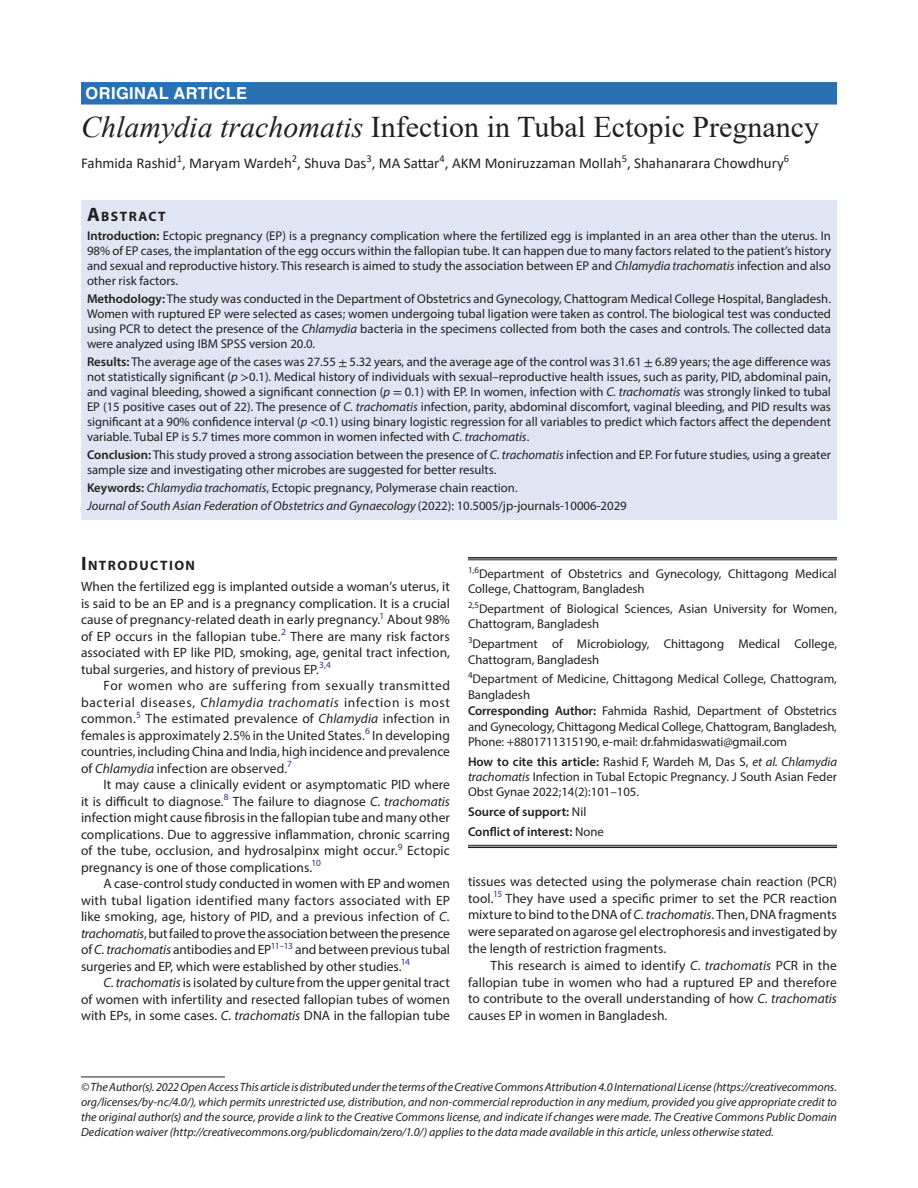
<style>
.page{position:relative;width:918px;height:1188px;background:#fff}
.page>*{position:absolute;margin:0;border:0;box-sizing:border-box;transform-origin:0 0}
.t1{font:30px "Times New Roman";color:#231f20}
.ArticleType{font:700 16.5px "Helvetica LT Std";letter-spacing:.025em;color:#fff}
.AuthorName{font:15px "Calibri";color:#231f20}
.Head-1-first{font:700 13.65px "Myriad Pro";letter-spacing:.105em;color:#231f20}
.AbstractTitle{font:700 13.65px "Myriad Pro";letter-spacing:.105em;color:#231f20}
.Para-Indent{font:13.5px/16.5px "Myriad Pro";color:#231f20;text-align:justify}
.Para-NoIndent{font:13.5px/16.5px "Myriad Pro";letter-spacing:.005em;color:#231f20;text-align:justify}
.Abstract-Para-first{font:12.75px/15px "Myriad Pro";color:#231f20;text-align:justify}
.Affiliation{font:12.75px/15.3px "Myriad Pro";color:#231f20}
.Corresponding_Author{font:12.75px/15.3px "Myriad Pro";letter-spacing:-.01em;color:#231f20;text-align:justify}
.How_to_Cite{font:12.75px/15.3px "Myriad Pro";color:#231f20;text-align:justify}
.JT_DOI{font:italic 12.75px "Myriad Pro";color:#231f20}
.Affiliation-first{font:12.75px/15.3px "Myriad Pro";color:#231f20}
.Keywords{font:12.75px "Myriad Pro";color:#231f20}
.COI{font:600 12.75px "Myriad Pro";color:#231f20}
.Source{font:600 12.75px "Myriad Pro";color:#231f20}
.FootNote{font:italic 12px/15px "Myriad Pro";color:#231f20;text-align:justify}
.s1{font-style:italic}
.s2{font-size:19.5px}
.s3{font-weight:600}
.s4{font-family:"STIX General"}
.s5{font-style:normal}
.s6{font-weight:400}
</style>
<div class="page">
<div style="left:81px;top:82px;width:756px;height:23px;background:#2971b2"></div>
<div style="left:81px;top:200px;width:756px;height:26px;background:#dfe5f2"></div>
<div style="left:81px;top:225px;width:756px;height:69px;background:#dfe5f2"></div>
<div style="left:81px;top:288px;width:756px;height:69px;background:#dfe5f2"></div>
<div style="left:81px;top:351px;width:756px;height:99px;background:#dfe5f2"></div>
<div style="left:81px;top:444px;width:756px;height:39px;background:#dfe5f2"></div>
<div style="left:81px;top:477px;width:756px;height:24px;background:#dfe5f2"></div>
<div style="left:81px;top:495px;width:756px;height:24px;background:#dfe5f2"></div>
<hr style="left:81px;top:1077px;width:144px;height:1px;background:#231f20">
<hr style="left:468px;top:557px;width:369px;height:2px;background:#231f20">
<hr style="left:468px;top:560px;width:369px;height:1px;background:#231f20">
<hr style="left:468px;top:845px;width:369px;height:1px;background:#231f20">
<hr style="left:468px;top:847px;width:369px;height:1px;background:#231f20">
<p class="ArticleType" style="left:86px;top:83px;width:163px">ORIGINAL ARTICLE</p>
<p class="t1" style="left:81px;top:106px;width:740px"><span class="s1">Chlamydia trachomatis</span> Infection in Tubal Ectopic Pregnancy</p>
<p class="AuthorName" style="left:81px;top:153px;width:710px">Fahmida Rashid<sup>1</sup>, Maryam Wardeh<sup>2</sup>, Shuva Das<sup>3</sup>, MA Sattar<sup>4</sup>, AKM Moniruzzaman Mollah<sup>5</sup>, Shahanarara Chowdhury<sup>6</sup></p>
<p class="AbstractTitle" style="left:87px;top:207px;width:80px"><span class="s2">A</span>BSTRACT</p>
<p class="Abstract-Para-first" style="left:87px;top:228px;width:746px"><span class="s3">Introduction:</span> Ectopic pregnancy (EP) is a pregnancy complication where the fertilized egg is implanted in an area other than the uterus. In 98% of EP cases, the implantation of the egg occurs within the fallopian tube. It can happen due to many factors related to the patient’s history and sexual and reproductive history. This research is aimed to study the association between EP and <span class="s1">Chlamydia trachomatis</span> infection and also other risk factors.</p>
<p class="Abstract-Para-first" style="left:87px;top:291px;width:746px"><span class="s3">Methodology:</span> The study was conducted in the Department of Obstetrics and Gynecology, Chattogram Medical College Hospital, Bangladesh.<br>Women with ruptured EP were selected as cases; women undergoing tubal ligation were taken as control. The biological test was conducted using PCR to detect the presence of the <span class="s1">Chlamydia</span> bacteria in the specimens collected from both the cases and controls. The collected data were analyzed using IBM SPSS version 20.0.</p>
<p class="Abstract-Para-first" style="left:87px;top:354px;width:746px"><span class="s3">Results:</span> The average age of the cases was 27.55 <span class="s4">±</span> 5.32 years, and the average age of the control was 31.61 <span class="s4">±</span> 6.89 years; the age difference was not statistically significant (<span class="s1">p</span> <span class="s4">&gt;</span>0.1). Medical history of individuals with sexual–reproductive health issues, such as parity, PID, abdominal pain, and vaginal bleeding, showed a significant connection (<span class="s1">p</span> <span class="s4">=</span> 0.1) with EP. In women, infection with <span class="s1">C. trachomatis</span> was strongly linked to tubal EP (15 positive cases out of 22). The presence of <span class="s1">C. trachomatis</span> infection, parity, abdominal discomfort, vaginal bleeding, and PID results was significant at a 90% confidence interval (<span class="s1">p</span> <span class="s4">&lt;</span>0.1) using binary logistic regression for all variables to predict which factors affect the dependent variable. Tubal EP is 5.7 times more common in women infected with <span class="s1">C. trachomatis</span>.</p>
<p class="Abstract-Para-first" style="left:87px;top:447px;width:745px"><span class="s3">Conclusion:</span> This study proved a strong association between the presence of <span class="s1">C. trachomatis</span> infection and EP. For future studies, using a greater sample size and investigating other microbes are suggested for better results.</p>
<p class="Keywords" style="left:87px;top:480px;width:432px"><span class="s3">Keywords:</span> <span class="s1">Chlamydia trachomatis</span>, Ectopic pregnancy, Polymerase chain reaction.</p>
<p class="JT_DOI" style="left:87px;top:498px;width:541px">Journal of South Asian Federation of Obstetrics and Gynaecology <span class="s5">(2022): 10.5005/jp-journals-10006-2029</span></p>
<p class="Head-1-first" style="left:81px;top:557px;width:116px"><span class="s2">I</span>NTRODUCTION</p>
<p class="Para-NoIndent" style="left:81px;top:578px;width:371px">When the fertilized egg is implanted outside a woman’s uterus, it is said to be an EP and is a pregnancy complication. It is a crucial cause of pregnancy-related death in early pregnancy.<sup>1</sup> About 98% of EP occurs in the fallopian tube.<sup>2</sup> There are many risk factors associated with EP like PID, smoking, age, genital tract infection, tubal surgeries, and history of previous EP.<sup>3,4</sup></p>
<p class="Para-Indent" style="left:81px;top:677px;width:371px;text-indent:22px">For women who are suffering from sexually transmitted bacterial diseases, <span class="s1">Chlamydia trachomatis</span> infection is most common.<sup>5</sup> The estimated prevalence of <span class="s1">Chlamydia</span> infection in females is approximately 2.5% in the United States.<sup>6</sup> In developing countries, including China and India, high incidence and prevalence of <span class="s1">Chlamydia</span> infection are observed.<sup>7</sup></p>
<p class="Para-Indent" style="left:81px;top:776px;width:371px;text-indent:22px">It may cause a clinically evident or asymptomatic PID where it is difficult to diagnose.<sup>8</sup> The failure to diagnose <span class="s1">C. trachomatis </span>infection might cause fibrosis in the fallopian tube and many other complications. Due to aggressive inflammation, chronic scarring of the tube, occlusion, and hydrosalpinx might occur.<sup>9</sup> Ectopic pregnancy is one of those complications.<sup>10</sup></p>
<p class="Para-Indent" style="left:81px;top:875px;width:371px;text-indent:22px">A case-control study conducted in women with EP and women with tubal ligation identified many factors associated with EP like smoking, age, history of PID, and a previous infection of <span class="s1">C. trachomatis</span>, but failed to prove the association between the presence of <span class="s1">C. trachomatis</span> antibodies and EP<sup>11–13</sup> and between previous tubal surgeries and EP, which were established by other studies.<sup>14</sup></p>
<p class="Para-Indent" style="left:81px;top:974px;width:371px;text-indent:22px"><span class="s1">C. trachomatis</span> is isolated by culture from the upper genital tract of women with infertility and resected fallopian tubes of women with EPs, in some cases. <span class="s1">C. trachomatis</span> DNA in the fallopian tube</p>
<p class="Affiliation-first" style="left:468px;top:566px;width:370px"><sup>1,6</sup>Department of Obstetrics and Gynecology, Chittagong Medical<br>College, Chattogram, Bangladesh</p>
<p class="Affiliation" style="left:468px;top:601px;width:371px"><sup>2,5</sup>Department of Biological Sciences, Asian University for Women,<br>Chattogram, Bangladesh</p>
<p class="Affiliation" style="left:468px;top:636px;width:370px"><sup>3</sup>Department of Microbiology, Chittagong Medical College,<br>Chattogram, Bangladesh</p>
<p class="Affiliation" style="left:468px;top:671px;width:370px"><sup>4</sup>Department of Medicine, Chittagong Medical College, Chattogram,<br>Bangladesh</p>
<p class="Corresponding_Author" style="left:468px;top:703px;width:371px"><span class="s3">Corresponding Author:</span> Fahmida Rashid, Department of Obstetrics and Gynecology, Chittagong Medical College, Chattogram, Bangladesh, Phone: +8801711315190, e-mail: dr.fahmidaswati@gmail.com</p>
<p class="How_to_Cite" style="left:468px;top:754px;width:371px"><span class="s3">How to cite this article:</span> Rashid F, Wardeh M, Das S, <span class="s1">et al. Chlamydia trachomatis</span> Infection in Tubal Ectopic Pregnancy. J South Asian Feder Obst Gynae 2022;14(2):101–105.</p>
<p class="Source" style="left:468px;top:804px;width:120px">Source of support: <span class="s6">Nil</span></p>
<p class="COI" style="left:468px;top:824px;width:137px">Conflict of interest: <span class="s6">None</span></p>
<p class="Para-Indent" style="left:468px;top:873px;width:371px">tissues was detected using the polymerase chain reaction (PCR) tool.<sup>15</sup> They have used a specific primer to set the PCR reaction mixture to bind to the DNA of <span class="s1">C. trachomatis</span>. Then, DNA fragments were separated on agarose gel electrophoresis and investigated by the length of restriction fragments.</p>
<p class="Para-Indent" style="left:468px;top:957px;width:371px;text-indent:22px">This research is aimed to identify <span class="s1">C. trachomatis</span> PCR in the fallopian tube in women who had a ruptured EP and therefore to contribute to the overall understanding of how <span class="s1">C. trachomatis </span>causes EP in women in Bangladesh.</p>
<p class="FootNote" style="left:81px;top:1079px;width:758px">© The Author(s). 2022 Open Access This article is distributed under the terms of the Creative Commons Attribution 4.0 International License (https://creativecommons. org/licenses/by-nc/4.0/), which permits unrestricted use, distribution, and non-commercial reproduction in any medium, provided you give appropriate credit to the original author(s) and the source, provide a link to the Creative Commons license, and indicate if changes were made. The Creative Commons Public Domain Dedication waiver (http://creativecommons.org/publicdomain/zero/1.0/) applies to the data made available in this article, unless otherwise stated.</p>
</div>
